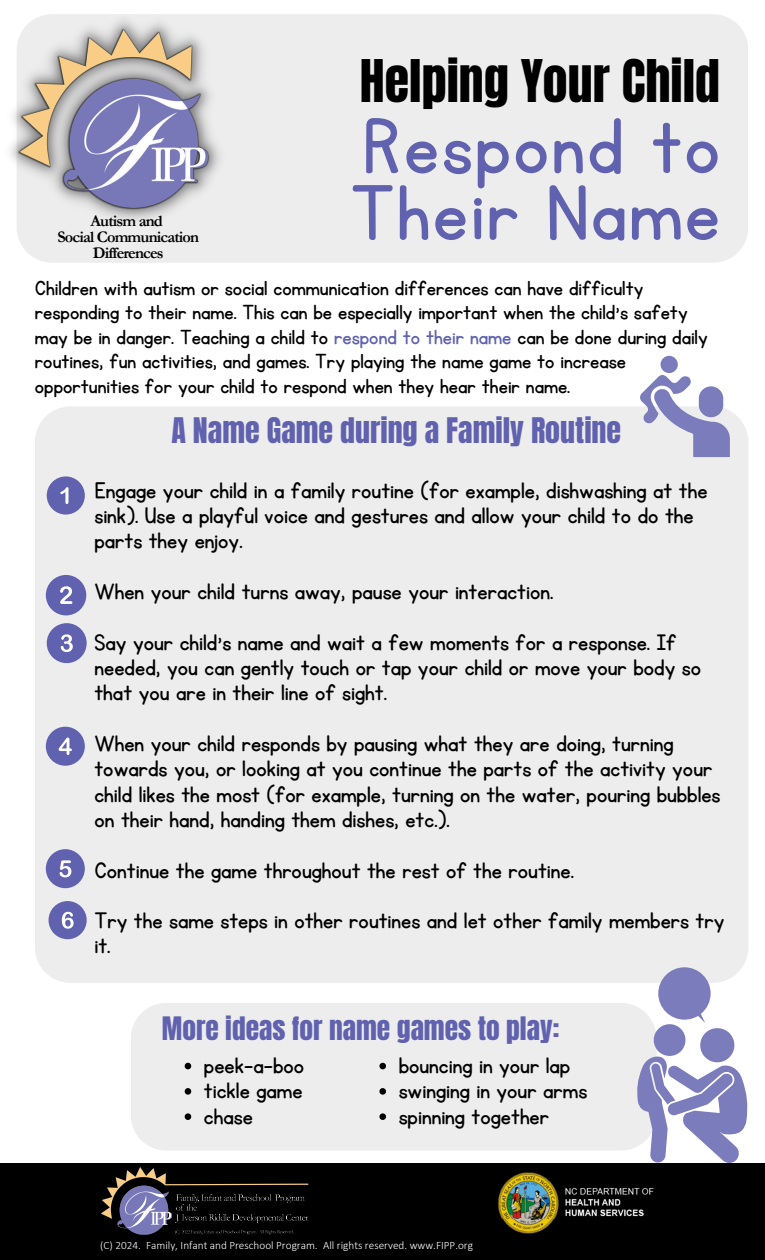
<style>
.page{position:relative;width:765px;height:1260px;background:#fff}
.page>*{position:absolute;margin:0;border:0;box-sizing:border-box;transform-origin:0 0}
.t1{font:90px/66.5px "KG Primary Penmanship";letter-spacing:.03em;color:#6062af}
.t2{font:50px "Anton";color:#000}
.t3{font:30px "Anton";color:#6062af}
.t4{font:27.5px "Anton";color:#6062af}
.t5{font:26.25px/25.2px "KG Primary Penmanship";color:#000}
.t6{font:23.75px/24.4px "KG Primary Penmanship";color:#000}
.t7{font:700 16.25px/16px "Garamond";letter-spacing:-.05em;color:#000;text-align:center}
.t8{font:300 11.25px "Calibri";color:#fff}
.s1{color:#6062af}
</style>
<div class="page">
<div style="left:0;top:1163px;width:765px;height:97px;background:#000"></div>
<img style="left:101px;top:1167px;width:208px;height:68px">
<img style="left:498px;top:1172px;width:156px;height:62px">
<div style="left:35px;top:406px;width:713px;height:577px;background:#ededed;border-radius:36px"></div>
<div style="left:131px;top:1003px;width:505px;height:148px;background:#ededed"></div>
<svg style="left:636px;top:967px;width:112px;height:196px"></svg>
<div style="left:17px;top:14px;width:731px;height:249px;background:#ededed"></div>
<img style="left:10px;top:14px;width:214px;height:215px">
<svg style="left:640px;top:356px;width:89px;height:101px"></svg>
<div style="left:47px;top:476px;width:38px;height:39px;background:#6062af;border-radius:50%"></div>
<svg style="left:60px;top:487px;width:9px;height:17px"></svg>
<div style="left:46px;top:575px;width:40px;height:40px;background:#6062af;border-radius:50%"></div>
<svg style="left:60px;top:586px;width:12px;height:18px"></svg>
<div style="left:47px;top:623px;width:40px;height:40px;background:#6062af;border-radius:50%"></div>
<svg style="left:61px;top:634px;width:12px;height:18px"></svg>
<div style="left:46px;top:727px;width:39px;height:39px;background:#6062af;border-radius:50%"></div>
<svg style="left:59px;top:738px;width:13px;height:17px"></svg>
<div style="left:46px;top:849px;width:39px;height:39px;background:#6062af;border-radius:50%"></div>
<svg style="left:60px;top:860px;width:11px;height:17px"></svg>
<div style="left:49px;top:901px;width:38px;height:38px;background:#6062af;border-radius:50%"></div>
<svg style="left:62px;top:912px;width:12px;height:17px"></svg>
<svg style="left:185px;top:1063px;width:6px;height:6px"></svg>
<svg style="left:185px;top:1088px;width:6px;height:7px"></svg>
<svg style="left:185px;top:1113px;width:6px;height:7px"></svg>
<svg style="left:379px;top:1063px;width:7px;height:6px"></svg>
<svg style="left:379px;top:1088px;width:7px;height:7px"></svg>
<svg style="left:379px;top:1113px;width:7px;height:7px"></svg>
<p class="t7" style="left:57px;top:213px;width:143px">Autism and<br>Social Communication<br>Differences</p>
<p class="t2" style="left:360px;top:45px;width:362px">Helping Your Child</p>
<p class="t1" style="left:350px;top:116px;width:371px">Respond to<br>Their Name</p>
<p class="t6" style="left:35px;top:277px;width:674px">Children with autism or social communication differences can have difficulty responding to their name. This can be especially important when the child’s safety may be in danger. Teaching a child to <span class="s1">respond to their name</span> can be done during daily routines, fun activities, and games. Try playing the name game to increase opportunities for your child to respond when they hear their name.</p>
<p class="t3" style="left:171px;top:409px;width:451px">A Name Game during a Family Routine</p>
<h2 class="t5" style="left:94px;top:478px;width:615px">Engage your child in a family routine (for example, dishwashing at the sink). Use a playful voice and gestures and allow your child to do the parts they enjoy.</h2>
<h5 class="t5" style="left:94px;top:580px;width:460px">When your child turns away, pause your interaction.</h5>
<h1 class="t5" style="left:94px;top:630px;width:608px">Say your child’s name and wait a few moments for a response. If needed, you can gently touch or tap your child or move your body so that you are in their line of sight.</h1>
<h4 class="t5" style="left:94px;top:732px;width:628px">When your child responds by pausing what they are doing, turning towards you, or looking at you continue the parts of the activity your child likes the most (for example, turning on the water, pouring bubbles on their hand, handing them dishes, etc.).</h4>
<p class="t5" style="left:94px;top:858px;width:481px">Continue the game throughout the rest of the routine.</p>
<h3 class="t5" style="left:94px;top:909px;width:632px">Try the same steps in other routines and let other family members try it.</h3>
<p class="t4" style="left:162px;top:1009px;width:399px">More ideas for name games to play:</p>
<p class="t5" style="left:204px;top:1054px;width:102px">peek-a-boo</p>
<p class="t5" style="left:204px;top:1079px;width:100px">tickle game</p>
<p class="t5" style="left:204px;top:1104px;width:50px">chase</p>
<p class="t5" style="left:399px;top:1054px;width:173px">bouncing in your lap</p>
<p class="t5" style="left:399px;top:1079px;width:190px">swinging in your arms</p>
<p class="t5" style="left:399px;top:1104px;width:152px">spinning together</p>
<p class="t8" style="left:100px;top:1240px;width:374px">(C) 2024. Family, Infant and Preschool Program. All rights reserved. www.FIPP.org</p>
</div>
